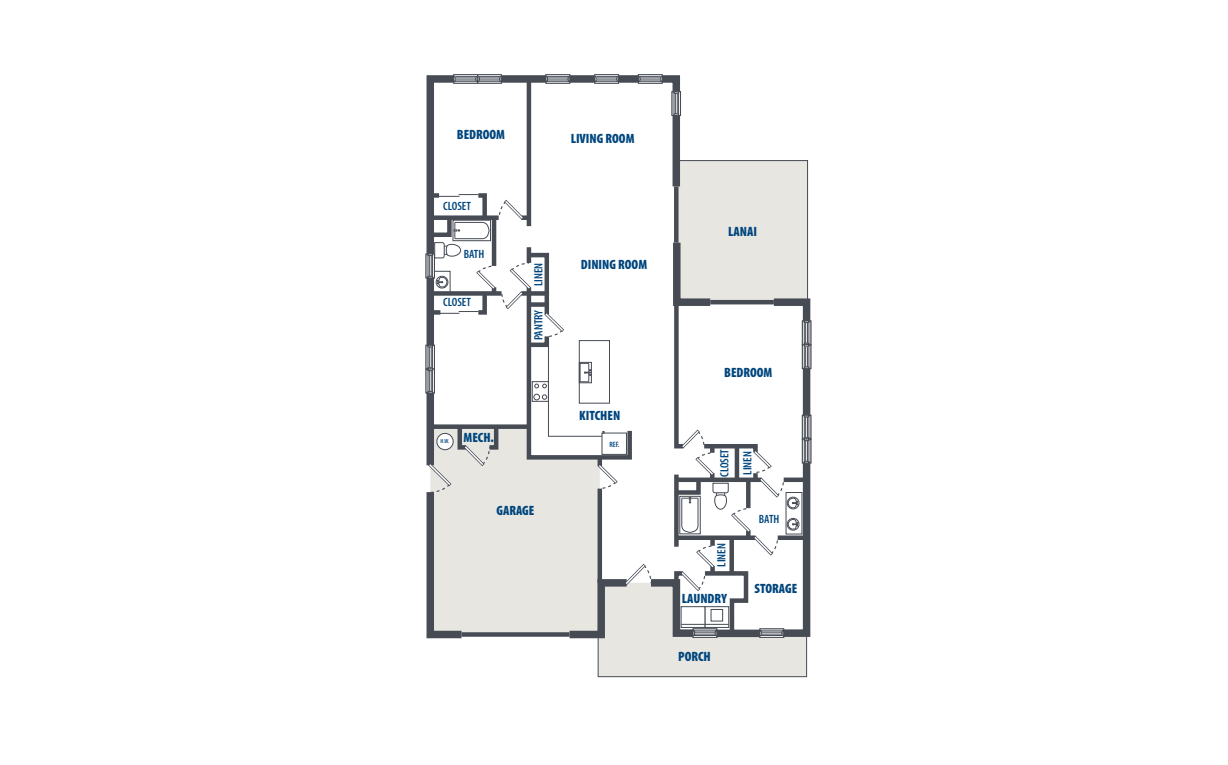
<style>
.page{position:relative;width:1228px;height:765px;background:#fff}
.page>*{position:absolute;margin:0;border:0;box-sizing:border-box;transform-origin:0 0}
.t1{font:900 condensed 13.5px "Myriad Pro";color:#00467e}
.t2{font:600 condensed 12px "Myriad Pro";color:#00467e}
.t3{font:600 condensed 7.65px "Myriad Pro";color:#00467e}
.t4{font:600 condensed 5.85px "Myriad Pro";color:#00467e}
</style>
<div class="page">
<svg style="left:425px;top:74px;width:387px;height:603px"></svg>
<p class="t1" style="left:457px;top:125px;width:50px">BEDROOM</p>
<p class="t2" style="left:443px;top:198px;width:29px">CLOSET</p>
<p class="t2" style="left:464px;top:246px;width:22px">BATH</p>
<p class="t2" style="left:443px;top:295px;width:29px">CLOSET</p>
<p class="t4" style="left:440px;top:437px;width:11px">H.W.</p>
<p class="t1" style="left:463px;top:428px;width:32px">MECH.</p>
<p class="t2" style="left:531px;top:286px;width:25px;rotate:-90deg">LINEN</p>
<p class="t2" style="left:531px;top:340px;width:32px;rotate:-90deg">PANTRY</p>
<p class="t1" style="left:496px;top:502px;width:39px">GARAGE</p>
<p class="t1" style="left:571px;top:130px;width:65px">LIVING ROOM</p>
<p class="t1" style="left:581px;top:256px;width:68px">DINING ROOM</p>
<p class="t1" style="left:579px;top:406px;width:43px">KITCHEN</p>
<p class="t3" style="left:609px;top:439px;width:12px">REF.</p>
<p class="t1" style="left:728px;top:222px;width:30px">LANAI</p>
<p class="t1" style="left:724px;top:364px;width:50px">BEDROOM</p>
<p class="t2" style="left:717px;top:476px;width:29px;rotate:-90deg">CLOSET</p>
<p class="t2" style="left:740px;top:474px;width:25px;rotate:-90deg">LINEN</p>
<p class="t2" style="left:714px;top:566px;width:25px;rotate:-90deg">LINEN</p>
<p class="t1" style="left:682px;top:590px;width:46px">LAUNDRY</p>
<p class="t2" style="left:759px;top:511px;width:22px">BATH</p>
<p class="t1" style="left:754px;top:579px;width:44px">STORAGE</p>
<p class="t1" style="left:678px;top:647px;width:34px">PORCH</p>
</div>
